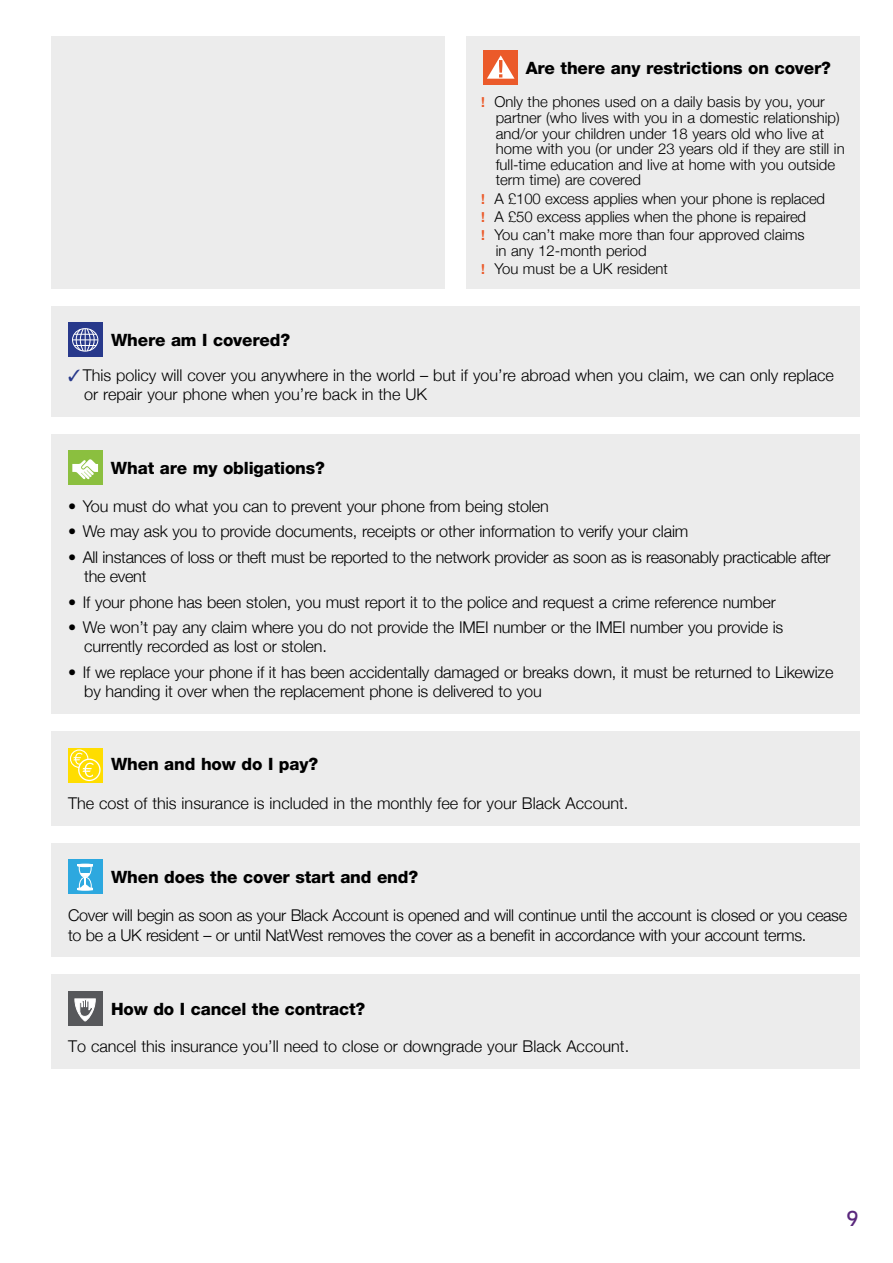
<style>
.page{position:relative;width:893px;height:1263px;background:#fff}
.page>*{position:absolute;margin:0;border:0;box-sizing:border-box;transform-origin:0 0}
.t1{font:22.35px "RN House Sans";color:#5a287d}
.t2{font:800 16.95px "Helvetica Neue LT Std";letter-spacing:-.01em;color:#000}
.t3{font:300 16.2px/19.5px "Helvetica Neue";letter-spacing:-.01em;color:#000}
.t4{font:300 14.85px/15.6px "Helvetica Neue";color:#000}
.s1{font-weight:700;font-size:13.8px;color:#eb5a2a}
.s2{color:#28398b}
</style>
<div class="page">
<div style="left:52px;top:306px;width:808px;height:111px;background:#ececec"></div>
<div style="left:68px;top:323px;width:34px;height:34px;background:#28398b"></div>
<svg style="left:72px;top:328px;width:27px;height:24px"></svg>
<div style="left:52px;top:434px;width:808px;height:280px;background:#ececec"></div>
<div style="left:68px;top:451px;width:34px;height:34px;background:#8bbf3f"></div>
<svg style="left:72px;top:459px;width:26px;height:21px"></svg>
<div style="left:52px;top:731px;width:808px;height:95px;background:#ececec"></div>
<div style="left:68px;top:748px;width:34px;height:34px;background:#fd0"></div>
<svg style="left:71px;top:750px;width:17px;height:17px"></svg>
<div style="left:70px;top:749px;width:18px;height:19px;border:1px solid #fff;border-radius:50%"></div>
<svg style="left:79px;top:759px;width:21px;height:21px"></svg>
<div style="left:78px;top:758px;width:23px;height:23px;border:1px solid #fff;border-radius:50%"></div>
<svg style="left:73px;top:753px;width:21px;height:24px"></svg>
<div style="left:52px;top:843px;width:808px;height:114px;background:#ececec"></div>
<div style="left:68px;top:860px;width:34px;height:34px;background:#2da8df"></div>
<svg style="left:77px;top:864px;width:16px;height:27px"></svg>
<div style="left:52px;top:974px;width:808px;height:95px;background:#ececec"></div>
<div style="left:68px;top:991px;width:34px;height:34px;background:#57585b"></div>
<svg style="left:74px;top:998px;width:22px;height:24px"></svg>
<div style="left:466px;top:36px;width:394px;height:253px;background:#ececec"></div>
<div style="left:484px;top:51px;width:34px;height:34px;background:#eb5a2a"></div>
<svg style="left:487px;top:55px;width:27px;height:24px"></svg>
<div style="left:52px;top:36px;width:393px;height:253px;background:#ececec"></div>
<p class="t2" style="left:526px;top:58px;width:307px">Are there any restrictions on cover?</p>
<p class="t2" style="left:111px;top:330px;width:181px">Where am I covered?</p>
<p class="t4" style="left:496px;top:93px;width:350px;text-indent:-14px"><span class="s1">!</span> Only the phones used on a daily basis by you, your partner (who lives with you in a domestic relationship) and/or your children under 18 years old who live at home with you (or under 23 years old if they are still in full-time education and live at home with you outside term time) are covered</p>
<p class="t4" style="left:481px;top:188px;width:345px;line-height:18.1px"><span class="s1">!</span> A £100 excess applies when your phone is replaced <span class="s1">!</span> A £50 excess applies when the phone is repaired<br><span class="s1">!</span> You can’t make more than four approved claims</p>
<p class="t4" style="left:481px;top:240px;width:188px;line-height:18.1px;text-align:center">in any 12-month period<br><span class="s1">!</span> You must be a UK resident</p>
<p class="t3" style="left:84px;top:364px;width:751px;text-indent:-16px"><span class="s2">✓</span>This policy will cover you anywhere in the world – but if you’re abroad when you claim, we can only replace or repair your phone when you’re back in the UK</p>
<p class="t2" style="left:111px;top:458px;width:215px">What are my obligations?</p>
<p class="t3" style="left:68px;top:495px;width:482px">• You must do what you can to prevent your phone from being stolen</p>
<p class="t3" style="left:68px;top:521px;width:622px">• We may ask you to provide documents, receipts or other information to verify your claim</p>
<p class="t3" style="left:84px;top:546px;width:748px;text-indent:-16px">• All instances of loss or theft must be reported to the network provider as soon as is reasonably practicable after the event</p>
<p class="t3" style="left:68px;top:591px;width:709px">• If your phone has been stolen, you must report it to the police and request a crime reference number</p>
<p class="t3" style="left:84px;top:616px;width:701px;text-indent:-16px">• We won’t pay any claim where you do not provide the IMEI number or the IMEI number you provide is currently recorded as lost or stolen.</p>
<p class="t3" style="left:84px;top:661px;width:751px;text-indent:-16px">• If we replace your phone if it has been accidentally damaged or breaks down, it must be returned to Likewize by handing it over when the replacement phone is delivered to you</p>
<p class="t2" style="left:111px;top:754px;width:209px">When and how do I pay?</p>
<p class="t3" style="left:68px;top:792px;width:562px">The cost of this insurance is included in the monthly fee for your Black Account.</p>
<p class="t2" style="left:111px;top:867px;width:309px">When does the cover start and end?</p>
<p class="t3" style="left:68px;top:904px;width:781px">Cover will begin as soon as your Black Account is opened and will continue until the account is closed or you cease to be a UK resident – or until NatWest removes the cover as a benefit in accordance with your account terms.</p>
<p class="t2" style="left:111px;top:999px;width:256px">How do I cancel the contract?</p>
<p class="t3" style="left:68px;top:1036px;width:563px">To cancel this insurance you’ll need to close or downgrade your Black Account.</p>
<h1 class="t1" style="left:847px;top:1204px;width:14px">9</h1>
</div>
